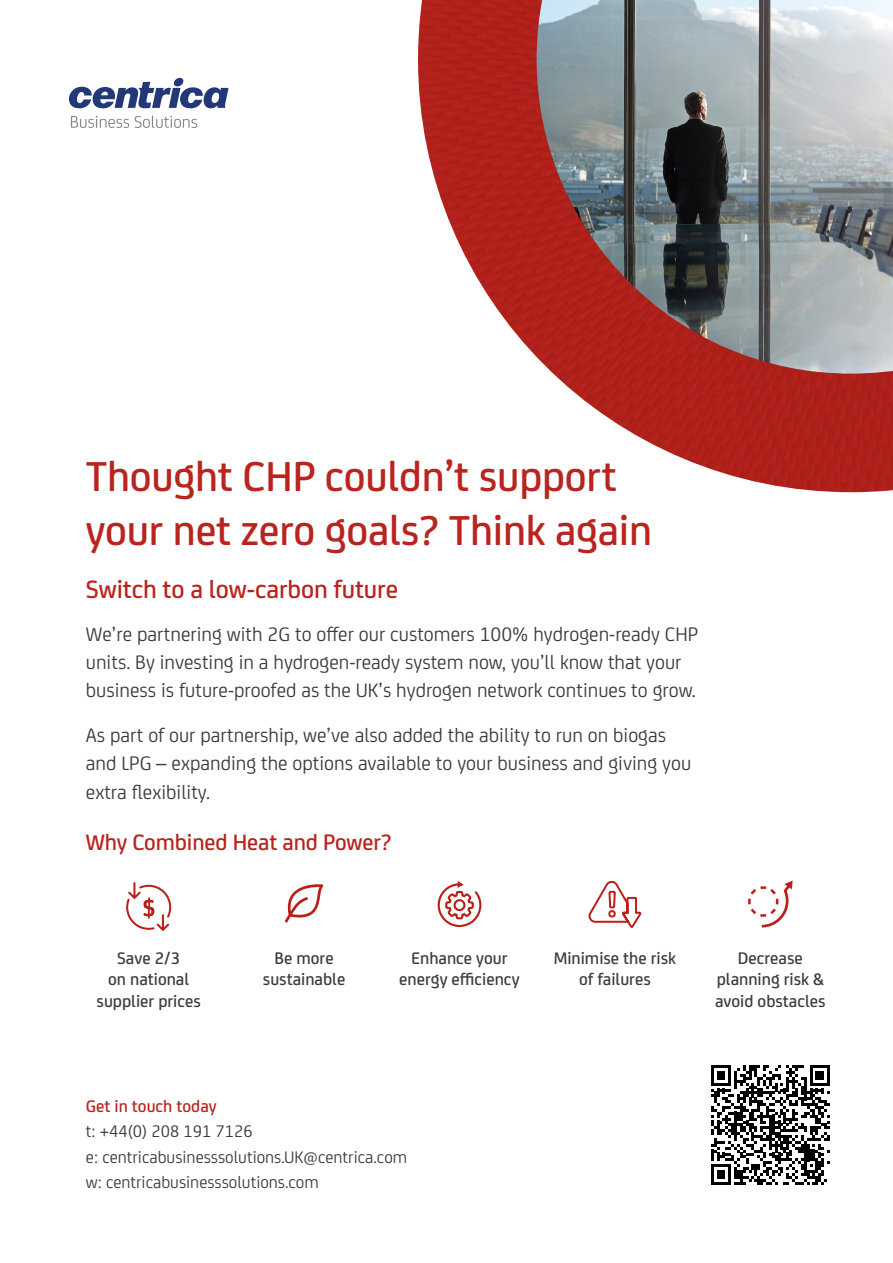
<style>
.page{position:relative;width:893px;height:1263px;background:#fff}
.page>*{position:absolute;margin:0;border:0;box-sizing:border-box;transform-origin:0 0}
.t1{font:500 44.7px/53.6px "FS Joey Pro";letter-spacing:-.005em;color:#b9241e}
.t2{font:500 26.85px "FS Joey Pro";letter-spacing:-.005em;color:#b9241e}
.t3{font:500 23.85px "FS Joey Pro";letter-spacing:-.005em;color:#b9241e}
.t4{font:20.85px/28.3px "FS Joey Pro";color:#3d3c3b}
.t5{font:500 17.85px/21.5px "FS Joey Pro";color:#3d3c3b;text-align:center}
.t6{font:17.85px/25.3px "FS Joey Pro";color:#3d3c3b}
.t7{font:500 17.85px "FS Joey Pro";color:#b9241e}
</style>
<div class="page">
<svg style="left:711px;top:1065px;width:119px;height:119px"></svg>
<img style="left:418px;top:0;width:475px;height:492px">
<svg style="left:69px;top:78px;width:160px;height:30px"></svg>
<svg style="left:71px;top:116px;width:58px;height:12px"></svg>
<svg style="left:135px;top:116px;width:62px;height:12px"></svg>
<svg style="left:126px;top:882px;width:45px;height:49px"></svg>
<svg style="left:285px;top:884px;width:38px;height:39px"></svg>
<svg style="left:588px;top:881px;width:54px;height:47px"></svg>
<svg style="left:748px;top:880px;width:45px;height:48px"></svg>
<svg style="left:437px;top:881px;width:45px;height:46px"></svg>
<h1 class="t1" style="left:86px;top:447px;width:568px">Thought CHP couldn’t support your net zero goals? Think again</h1>
<p class="t2" style="left:86px;top:570px;width:314px">Switch to a low-carbon future</p>
<p class="t4" style="left:86px;top:618px;width:614px">We’re partnering with 2G to offer our customers 100% hydrogen-ready CHP units. By investing in a hydrogen-ready system now, you’ll know that your business is future-proofed as the UK’s hydrogen network continues to grow.</p>
<p class="t4" style="left:86px;top:720px;width:607px">As part of our partnership, we’ve also added the ability to run on biogas and LPG – expanding the options available to your business and giving you extra flexibility.</p>
<p class="t3" style="left:86px;top:825px;width:307px">Why Combined Heat and Power?</p>
<p class="t5" style="left:97px;top:946px;width:106px">Save 2/3<br>on national supplier prices</p>
<p class="t5" style="left:263px;top:946px;width:84px">Be more sustainable</p>
<p class="t5" style="left:399px;top:946px;width:122px">Enhance your energy efficiency</p>
<p class="t5" style="left:554px;top:946px;width:124px">Minimise the risk of failures</p>
<p class="t7" style="left:86px;top:1093px;width:132px">Get in touch today</p>
<p class="t6" style="left:86px;top:1117px;width:323px">t: +44(0) 208 191 7126<br>e: centricabusinesssolutions.UK@centrica.com w: centricabusinesssolutions.com</p>
<p class="t5" style="left:715px;top:946px;width:112px">Decrease planning risk &amp; avoid obstacles</p>
</div>
